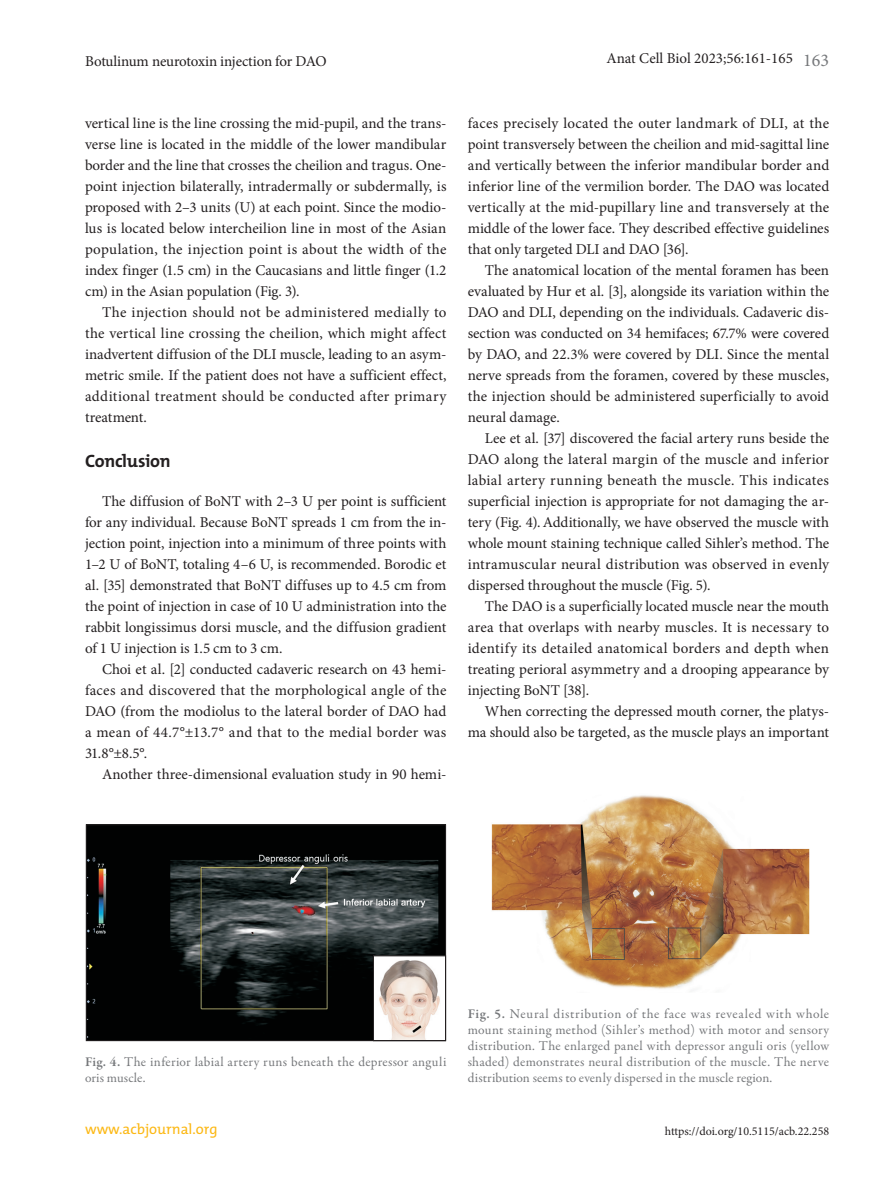
<style>
.page{position:relative;width:893px;height:1191px;background:#fff}
.page>*{position:absolute;margin:0;border:0;box-sizing:border-box;transform-origin:0 0}
.t1{font:700 18px "The Mix";letter-spacing:-.02em;color:#231f20}
.t2{font:15px "Minion Pro";color:#231f20}
.t3{font:15px "Minion Pro";letter-spacing:.02em;color:#231f20}
.t4{font:15px "Minion Pro";letter-spacing:.025em;color:#231f20}
.t5{font:14.7px "The Mix";color:#fcb814}
.t6{font:13.5px/16.2px "Garamond Premr Pro";letter-spacing:.015em;color:#76787b}
.t7{font:12px "Minion Pro";color:#231f20}
.s1{font-size:18px;color:#76787b}
.s2{font-weight:600}
</style>
<div class="page">
<svg style="left:86px;top:824px;width:360px;height:217px;background:#292b2b"></svg>
<img style="left:491px;top:795px;width:319px;height:194px">
<p class="t2" style="left:85px;top:51px;width:243px">Botulinum neurotoxin injection for DAO</p>
<p class="t2" style="left:85px;top:113px;width:363px">vertical line is the line crossing the mid-pupil, and the trans-</p>
<p class="t2" style="left:85px;top:134px;width:363px">verse line is located in the middle of the lower mandibular</p>
<p class="t2" style="left:85px;top:155px;width:363px">border and the line that crosses the cheilion and tragus. One-</p>
<p class="t2" style="left:85px;top:176px;width:363px">point injection bilaterally, intradermally or subdermally, is</p>
<p class="t2" style="left:85px;top:197px;width:363px">proposed with 2–3 units (U) at each point. Since the modio-</p>
<p class="t2" style="left:85px;top:218px;width:363px">lus is located below intercheilion line in most of the Asian</p>
<p class="t2" style="left:85px;top:239px;width:363px">population, the injection point is about the width of the</p>
<p class="t2" style="left:85px;top:260px;width:363px">index finger (1.5 cm) in the Caucasians and little finger (1.2</p>
<p class="t2" style="left:85px;top:281px;width:216px">cm) in the Asian population (Fig. 3).</p>
<p class="t4" style="left:102px;top:302px;width:346px">The injection should not be administered medially to</p>
<p class="t2" style="left:85px;top:323px;width:363px">the vertical line crossing the cheilion, which might affect</p>
<p class="t2" style="left:85px;top:344px;width:363px">inadvertent diffusion of the DLI muscle, leading to an asym-</p>
<p class="t2" style="left:85px;top:365px;width:363px">metric smile. If the patient does not have a sufficient effect,</p>
<p class="t3" style="left:85px;top:386px;width:363px">additional treatment should be conducted after primary</p>
<p class="t2" style="left:85px;top:407px;width:63px">treatment.</p>
<p class="t1" style="left:85px;top:446px;width:87px">Conclusion</p>
<p class="t2" style="left:102px;top:491px;width:346px">The diffusion of BoNT with 2–3 U per point is sufficient</p>
<p class="t2" style="left:85px;top:512px;width:363px">for any individual. Because BoNT spreads 1 cm from the in-</p>
<p class="t2" style="left:85px;top:533px;width:363px">jection point, injection into a minimum of three points with</p>
<p class="t2" style="left:85px;top:554px;width:363px">1–2 U of BoNT, totaling 4–6 U, is recommended. Borodic et</p>
<p class="t2" style="left:85px;top:575px;width:363px">al. [35] demonstrated that BoNT diffuses up to 4.5 cm from</p>
<p class="t2" style="left:85px;top:596px;width:363px">the point of injection in case of 10 U administration into the</p>
<p class="t2" style="left:85px;top:617px;width:363px">rabbit longissimus dorsi muscle, and the diffusion gradient</p>
<p class="t2" style="left:85px;top:638px;width:199px">of 1 U injection is 1.5 cm to 3 cm.</p>
<p class="t2" style="left:102px;top:659px;width:346px">Choi et al. [2] conducted cadaveric research on 43 hemi-</p>
<p class="t2" style="left:85px;top:680px;width:363px">faces and discovered that the morphological angle of the</p>
<p class="t2" style="left:85px;top:701px;width:363px">DAO (from the modiolus to the lateral border of DAO had</p>
<p class="t3" style="left:85px;top:722px;width:363px">a mean of 44.7°±13.7° and that to the medial border was</p>
<p class="t2" style="left:85px;top:743px;width:64px">31.8°±8.5°.</p>
<p class="t2" style="left:102px;top:764px;width:346px">Another three-dimensional evaluation study in 90 hemi-</p>
<p class="t2" style="left:606px;top:49px;width:224px">Anat Cell Biol 2023;56:161-165 <span class="s1">163</span></p>
<p class="t3" style="left:468px;top:113px;width:363px">faces precisely located the outer landmark of DLI, at the</p>
<p class="t2" style="left:468px;top:134px;width:363px">point transversely between the cheilion and mid-sagittal line</p>
<p class="t2" style="left:468px;top:155px;width:363px">and vertically between the inferior mandibular border and</p>
<p class="t2" style="left:468px;top:176px;width:363px">inferior line of the vermilion border. The DAO was located</p>
<p class="t2" style="left:468px;top:197px;width:363px">vertically at the mid-pupillary line and transversely at the</p>
<p class="t2" style="left:468px;top:218px;width:363px">middle of the lower face. They described effective guidelines</p>
<p class="t2" style="left:468px;top:239px;width:222px">that only targeted DLI and DAO [36].</p>
<p class="t2" style="left:485px;top:260px;width:346px">The anatomical location of the mental foramen has been</p>
<p class="t2" style="left:468px;top:281px;width:363px">evaluated by Hur et al. [3], alongside its variation within the</p>
<p class="t2" style="left:468px;top:302px;width:363px">DAO and DLI, depending on the individuals. Cadaveric dis-</p>
<p class="t2" style="left:468px;top:323px;width:363px">section was conducted on 34 hemifaces; 67.7% were covered</p>
<p class="t2" style="left:468px;top:344px;width:363px">by DAO, and 22.3% were covered by DLI. Since the mental</p>
<p class="t2" style="left:468px;top:365px;width:363px">nerve spreads from the foramen, covered by these muscles,</p>
<p class="t2" style="left:468px;top:386px;width:363px">the injection should be administered superficially to avoid</p>
<p class="t2" style="left:468px;top:407px;width:94px">neural damage.</p>
<p class="t2" style="left:485px;top:428px;width:346px">Lee et al. [37] discovered the facial artery runs beside the</p>
<p class="t2" style="left:468px;top:449px;width:363px">DAO along the lateral margin of the muscle and inferior</p>
<p class="t4" style="left:468px;top:470px;width:363px">labial artery running beneath the muscle. This indicates</p>
<p class="t2" style="left:468px;top:491px;width:363px">superficial injection is appropriate for not damaging the ar-</p>
<p class="t2" style="left:468px;top:512px;width:363px">tery (Fig. 4). Additionally, we have observed the muscle with</p>
<p class="t2" style="left:468px;top:533px;width:363px">whole mount staining technique called Sihler’s method. The</p>
<p class="t2" style="left:468px;top:554px;width:363px">intramuscular neural distribution was observed in evenly</p>
<p class="t2" style="left:468px;top:575px;width:244px">dispersed throughout the muscle (Fig. 5).</p>
<p class="t2" style="left:485px;top:596px;width:346px">The DAO is a superficially located muscle near the mouth</p>
<p class="t3" style="left:468px;top:617px;width:363px">area that overlaps with nearby muscles. It is necessary to</p>
<p class="t3" style="left:468px;top:638px;width:363px">identify its detailed anatomical borders and depth when</p>
<p class="t2" style="left:468px;top:659px;width:363px">treating perioral asymmetry and a drooping appearance by</p>
<p class="t2" style="left:468px;top:680px;width:123px">injecting BoNT [38].</p>
<p class="t2" style="left:485px;top:701px;width:346px">When correcting the depressed mouth corner, the platys-</p>
<p class="t2" style="left:468px;top:722px;width:363px">ma should also be targeted, as the muscle plays an important</p>
<p class="t6" style="left:85px;top:1054px;width:363px"><span class="s2">Fig. 4.</span> The inferior labial artery runs beneath the depressor anguli oris muscle.</p>
<p class="t5" style="left:85px;top:1117px;width:134px">www.acbjournal.org</p>
<p class="t6" style="left:468px;top:1005px;width:363px;text-align:justify"><span class="s2">Fig. 5.</span> Neural distribution of the face was revealed with whole mount staining method (Sihler’s method) with motor and sensory distribution. The enlarged panel with depressor anguli oris (yellow shaded) demonstrates neural distribution of the muscle. The nerve distribution seems to evenly dispersed in the muscle region.</p>
<p class="t7" style="left:665px;top:1123px;width:166px">https://doi.org/10.5115/acb.22.258</p>
</div>
